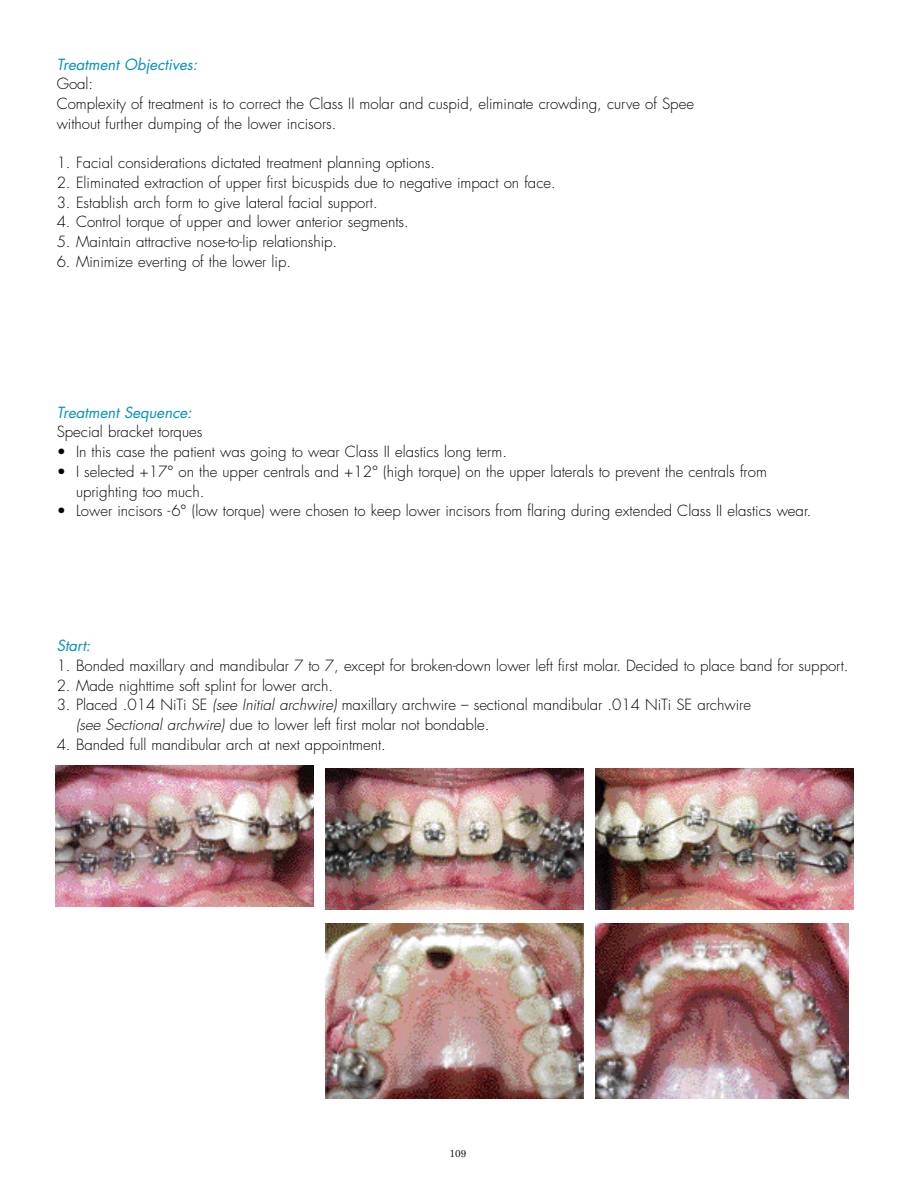
<style>
.page{position:relative;width:918px;height:1188px;background:#fff}
.page>*{position:absolute;margin:0;border:0;box-sizing:border-box;transform-origin:0 0}
.t1{font:300 15px/19.6px "Futura";color:#000}
.t2{font:italic 15px "Futura";color:#0490be}
.t3{font:10.5px "Esprit";color:#000}
.s1{font-style:italic}
</style>
<div class="page">
<img style="left:325px;top:923px;width:258px;height:175px">
<img style="left:595px;top:923px;width:254px;height:175px">
<img style="left:55px;top:765px;width:258px;height:141px">
<img style="left:325px;top:769px;width:258px;height:140px">
<img style="left:595px;top:769px;width:258px;height:140px">
<p class="t2" style="left:57px;top:57px;width:145px">Treatment Objectives:</p>
<p class="t1" style="left:57px;top:75px;width:639px">Goal:<br>Complexity of treatment is to correct the Class II molar and cuspid, eliminate crowding, curve of Spee without further dumping of the lower incisors.</p>
<p class="t1" style="left:57px;top:154px;width:380px">1. Facial considerations dictated treatment planning options.</p>
<p class="t1" style="left:57px;top:174px;width:501px">2. Eliminated extraction of upper first bicuspids due to negative impact on face.</p>
<p class="t1" style="left:57px;top:194px;width:322px">3. Establish arch form to give lateral facial support.</p>
<p class="t1" style="left:57px;top:213px;width:354px">4. Control torque of upper and lower anterior segments.</p>
<p class="t1" style="left:57px;top:233px;width:282px">5. Maintain attractive nose-to-lip relationship.</p>
<p class="t1" style="left:57px;top:253px;width:236px">6. Minimize everting of the lower lip.</p>
<p class="t2" style="left:57px;top:405px;width:139px">Treatment Sequence:</p>
<p class="t1" style="left:57px;top:423px;width:147px">Special bracket torques</p>
<p class="t1" style="left:57px;top:443px;width:452px">• In this case the patient was going to wear Class II elastics long term.</p>
<p class="t1" style="left:76px;top:463px;width:692px;text-indent:-19px">• I selected +17° on the upper centrals and +12° (high torque) on the upper laterals to prevent the centrals from uprighting too much.</p>
<p class="t1" style="left:57px;top:502px;width:756px">• Lower incisors -6° (low torque) were chosen to keep lower incisors from flaring during extended Class II elastics wear.</p>
<p class="t2" style="left:57px;top:639px;width:38px">Start:</p>
<p class="t1" style="left:57px;top:657px;width:793px">1. Bonded maxillary and mandibular 7 to 7, except for broken-down lower left first molar. Decided to place band for support.</p>
<p class="t1" style="left:57px;top:677px;width:278px">2. Made nighttime soft splint for lower arch.</p>
<p class="t1" style="left:76px;top:696px;width:676px;text-indent:-19px">3. Placed .014 NiTi SE <span class="s1">(see Initial archwire)</span> maxillary archwire – sectional mandibular .014 NiTi SE archwire <span class="s1">(see Sectional archwire)</span> due to lower left first molar not bondable.</p>
<p class="t1" style="left:57px;top:736px;width:331px">4. Banded full mandibular arch at next appointment.</p>
<p class="t3" style="left:450px;top:1150px;width:18px">109</p>
</div>
